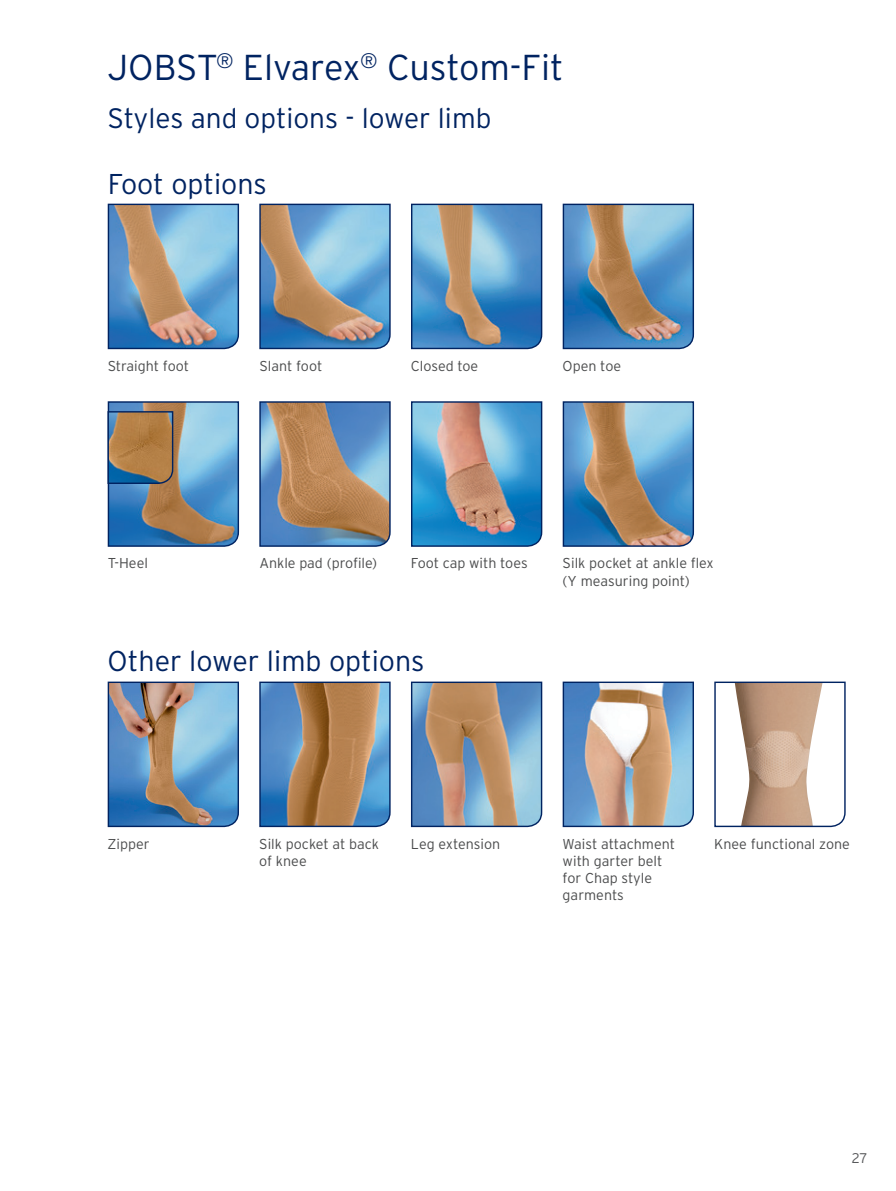
<style>
.page{position:relative;width:896px;height:1191px;background:#fff}
.page>*{position:absolute;margin:0;border:0;box-sizing:border-box;transform-origin:0 0}
.t1{font:300 36px "Interstate";color:#002361}
.JOBST_-_Headline{font:300 28.6px "Interstate";color:#002361}
.JOBST_-_Headline-2{font:300 28px "Interstate";color:#002361}
.JOBST_-_Main_Copy{font:300 14.4px/17.2px "Interstate";color:#4b4c4d}
.t2{font:300 14px "Interstate";color:#57585a}
</style>
<div class="page">
<svg style="left:107px;top:681px;width:132px;height:147px;background:#7a97af"></svg>
<svg style="left:259px;top:681px;width:132px;height:147px;background:#858481"></svg>
<svg style="left:410px;top:681px;width:133px;height:147px;background:#92979c"></svg>
<svg style="left:562px;top:681px;width:132px;height:147px;background:#a6aab1"></svg>
<svg style="left:107px;top:203px;width:133px;height:147px;background:#839eb2"></svg>
<svg style="left:259px;top:203px;width:132px;height:147px;background:#839cac"></svg>
<svg style="left:411px;top:203px;width:132px;height:147px;background:#6893b3"></svg>
<svg style="left:562px;top:203px;width:133px;height:147px;background:#7190a8"></svg>
<svg style="left:259px;top:401px;width:132px;height:146px;background:#8e8c8b"></svg>
<svg style="left:411px;top:401px;width:132px;height:146px;background:#6994b1"></svg>
<svg style="left:562px;top:401px;width:133px;height:146px;background:#7991a1"></svg>
<svg style="left:107px;top:401px;width:133px;height:146px;background:#7a8c95"></svg>
<svg style="left:714px;top:681px;width:132px;height:147px"></svg>
<p class="t1" style="left:107px;top:47px;width:458px">JOBST<sup>®</sup> Elvarex<sup>®</sup> Custom-Fit</p>
<p class="JOBST_-_Headline-2" style="left:107px;top:102px;width:385px">Styles and options - lower limb</p>
<p class="JOBST_-_Headline" style="left:108px;top:167px;width:161px">Foot options</p>
<p class="JOBST_-_Main_Copy" style="left:108px;top:357px;width:83px">Straight foot</p>
<p class="JOBST_-_Main_Copy" style="left:259px;top:357px;width:65px">Slant foot</p>
<p class="JOBST_-_Main_Copy" style="left:411px;top:357px;width:69px">Closed toe</p>
<p class="JOBST_-_Main_Copy" style="left:563px;top:357px;width:60px">Open toe</p>
<p class="JOBST_-_Main_Copy" style="left:108px;top:554px;width:42px">T-Heel</p>
<p class="JOBST_-_Main_Copy" style="left:259px;top:554px;width:119px">Ankle pad (profile)</p>
<p class="JOBST_-_Main_Copy" style="left:411px;top:554px;width:118px">Foot cap with toes</p>
<p class="JOBST_-_Headline" style="left:108px;top:645px;width:318px">Other lower limb options</p>
<p class="JOBST_-_Main_Copy" style="left:563px;top:554px;width:153px">Silk pocket at ankle flex (Y measuring point)</p>
<p class="JOBST_-_Main_Copy" style="left:108px;top:835px;width:44px">Zipper</p>
<p class="JOBST_-_Main_Copy" style="left:259px;top:835px;width:121px">Silk pocket at back of knee</p>
<p class="JOBST_-_Main_Copy" style="left:411px;top:835px;width:91px">Leg extension</p>
<p class="JOBST_-_Main_Copy" style="left:562px;top:835px;width:114px">Waist attachment with garter belt for Chap style garments</p>
<p class="JOBST_-_Main_Copy" style="left:714px;top:835px;width:137px">Knee functional zone</p>
<p class="t2" style="left:852px;top:1149px;width:17px">27</p>
</div>
